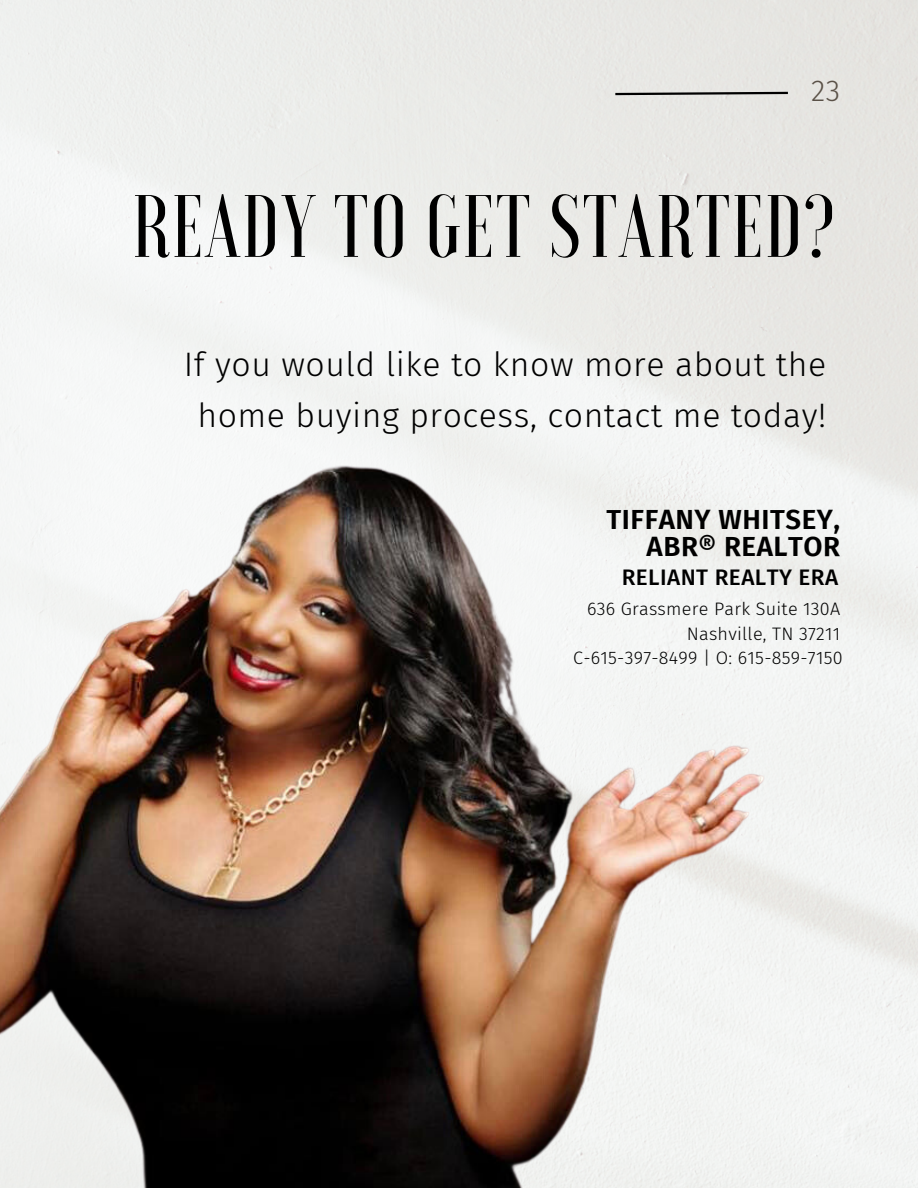
<style>
.page{position:relative;width:918px;height:1188px;background:#fff}
.page>*{position:absolute;margin:0;border:0;box-sizing:border-box;transform-origin:0 0}
.t1{font:500 88.35px "Voga";letter-spacing:.02em;color:#000}
.t2{font:300 33.9px/50.7px "Fira Sans";letter-spacing:.015em;color:#000;text-align:center}
.t3{font:300 29.55px "Fira Sans";color:#5a5147}
.t4{font:600 27.75px "Fira Sans";letter-spacing:.02em;color:#000}
.t5{font:500 22.5px "Fira Sans";letter-spacing:.02em;color:#000}
.t6{font:300 18px "Fira Sans";letter-spacing:.015em;color:#000}
</style>
<div class="page">
<svg style="left:613px;top:91px;width:177px;height:5px"></svg>
<img style="left:0;top:368px;width:918px;height:820px">
<p class="t3" style="left:811px;top:74px;width:31px">23</p>
<p class="t1" style="left:132px;top:182px;width:703px">READY TO GET STARTED?</p>
<p class="t2" style="left:184px;top:340px;width:644px">If you would like to know more about the home buying process, contact me today!</p>
<p class="t4" style="left:607px;top:503px;width:235px">TIFFANY WHITSEY,</p>
<p class="t4" style="left:647px;top:530px;width:195px">ABR®️ REALTOR</p>
<p class="t5" style="left:622px;top:564px;width:218px">RELIANT REALTY ERA</p>
<p class="t6" style="left:587px;top:598px;width:255px">636 Grassmere Park Suite 130A</p>
<p class="t6" style="left:687px;top:623px;width:155px">Nashville, TN 37211</p>
<p class="t6" style="left:573px;top:647px;width:271px">C-615-397-8499 | O: 615-859-7150</p>
</div>
